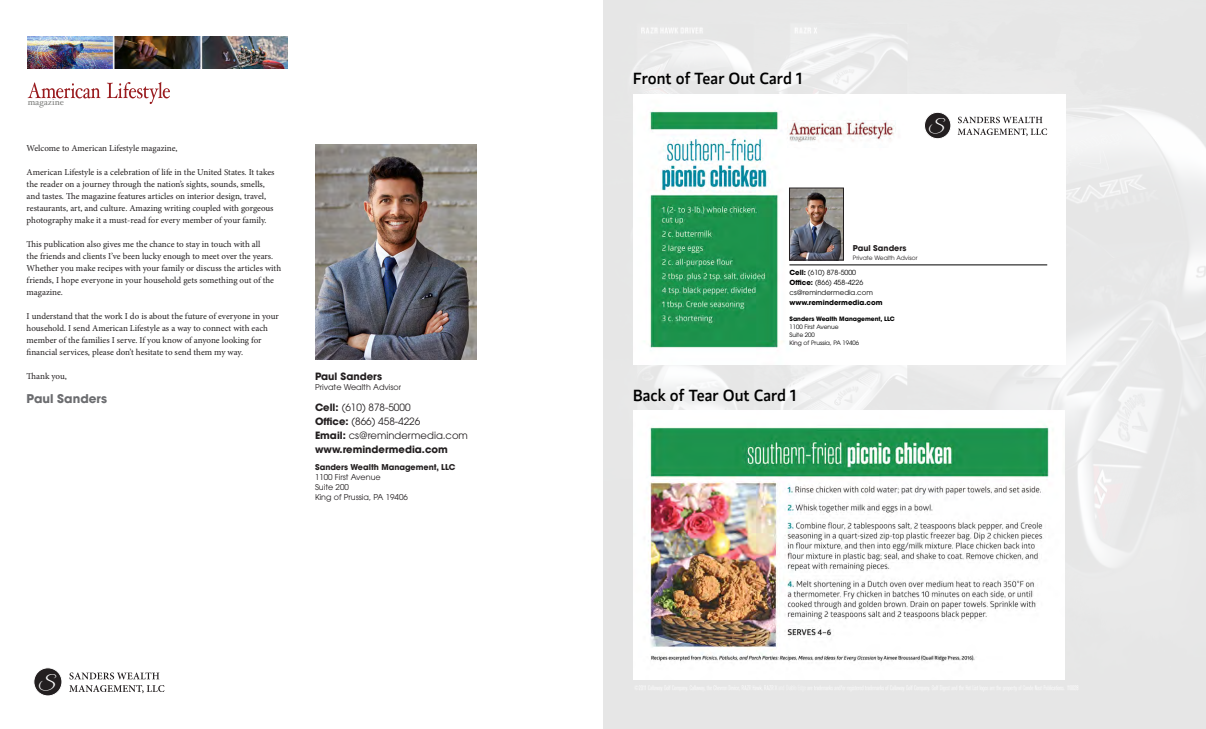
<style>
.page{position:relative;width:1206px;height:729px;background:#fff}
.page>*{position:absolute;margin:0;border:0;box-sizing:border-box;transform-origin:0 0}
.t1{font:18.3px "Great Vibes";color:#fff}
.t2{font:17.2px "Great Vibes";color:#fff}
.t3{font:500 16px "MS Gloriola II Std";color:#000}
.t4{font:700 12px "ITC Avant Garde Std";color:#6c6d70}
.t5{font:10px/14px "ITC Avant Garde Std";color:#231f20}
.t6{font:700 10px "ITC Avant Garde Std";color:#231f20}
.t7{font:9.1px "Hoefler Text";color:#7d7e7c}
.t8{font:9px/12px "Minion Pro";letter-spacing:-.005em;color:#231f20}
.t9{font:8px/10px "ITC Avant Garde Std";color:#231f20}
.t10{font:700 8px "ITC Avant Garde Std";color:#231f20}
.t11{font:7px/10px "ITC Avant Garde Std";color:#000}
.t12{font:700 7px "ITC Avant Garde Std";color:#000}
.t13{font:6px/8px "ITC Avant Garde Std";color:#000}
.t14{font:700 6px "ITC Avant Garde Std";color:#000}
.t15{font:6px "ITC Avant Garde Std";color:#231f20}
.s1{font-weight:700}
</style>
<div class="page">
<img style="left:638px;top:420px;width:427px;height:250px">
<img style="left:633px;top:101px;width:415px;height:263px">
<div style="left:924px;top:112px;width:27px;height:27px;background:#231f20;border-radius:50%"></div>
<div style="left:924px;top:112px;width:27px;height:27px;border:1px solid #fff;border-radius:50%"></div>
<svg style="left:958px;top:117px;width:89px;height:19px"></svg>
<hr style="left:789px;top:265px;width:258px;height:1px;background:#000">
<img style="left:791px;top:190px;width:51px;height:68px">
<div style="left:789px;top:188px;width:55px;height:72px;border:1px solid #231f20"></div>
<img style="left:787px;top:120px;width:108px;height:28px">
<svg style="left:28px;top:82px;width:72px;height:16px"></svg>
<svg style="left:107px;top:82px;width:63px;height:22px"></svg>
<img style="left:27px;top:37px;width:260px;height:31px">
<div style="left:34px;top:668px;width:28px;height:28px;background:#231f20;border-radius:50%"></div>
<div style="left:34px;top:668px;width:28px;height:28px;border:1px solid #fff;border-radius:50%"></div>
<svg style="left:69px;top:685px;width:95px;height:8px"></svg>
<svg style="left:69px;top:672px;width:90px;height:7px"></svg>
<img style="left:315px;top:144px;width:162px;height:216px">
<p class="t7" style="left:28px;top:97px;width:38px">magazine</p>
<p class="t8" style="left:27px;top:142px;width:152px">Welcome to American Lifestyle magazine,</p>
<p class="t8" style="left:27px;top:166px;width:249px">American Lifestyle is a celebration of life in the United States. It takes the reader on a journey through the nation’s sights, sounds, smells, and tastes. The magazine features articles on interior design, travel, restaurants, art, and culture. Amazing writing coupled with gorgeous photography make it a must-read for every member of your family.</p>
<p class="t8" style="left:27px;top:238px;width:256px">This publication also gives me the chance to stay in touch with all<br>the friends and clients I’ve been lucky enough to meet over the years.<br>Whether you make recipes with your family or discuss the articles with friends, I hope everyone in your household gets something out of the magazine.</p>
<p class="t8" style="left:27px;top:310px;width:254px">I understand that the work I do is about the future of everyone in your household. I send American Lifestyle as a way to connect with each member of the families I serve. If you know of anyone looking for financial services, please don’t hesitate to send them my way.</p>
<p class="t8" style="left:27px;top:370px;width:42px">Thank you,</p>
<h3 class="t4" style="left:27px;top:390px;width:82px">Paul Sanders</h3>
<p class="t6" style="left:315px;top:369px;width:69px">Paul Sanders</p>
<p class="t9" style="left:315px;top:382px;width:88px">Private Wealth Advisor</p>
<p class="t5" style="left:315px;top:400px;width:154px"><span class="s1">Cell:</span> (610) 878-5000<br><span class="s1">Office:</span> (866) 458-4226<br><span class="s1">Email:</span> cs@remindermedia.com <span class="s1">www.remindermedia.com</span></p>
<p class="t10" style="left:315px;top:461px;width:142px">Sanders Wealth Management, LLC</p>
<p class="t9" style="left:315px;top:472px;width:94px">1100 First Avenue<br>Suite 200<br>King of Prussia, PA 19406</p>
<h1 class="t1" style="left:39px;top:673px;width:18px">S</h1>
<h3 class="t3" style="left:633px;top:68px;width:170px">Front of Tear Out Card 1</h3>
<h2 class="t2" style="left:929px;top:118px;width:17px">S</h2>
<p class="t10" style="left:853px;top:243px;width:55px">Paul Sanders</p>
<p class="t15" style="left:853px;top:254px;width:66px">Private Wealth Advisor</p>
<p class="t11" style="left:789px;top:267px;width:85px"><span class="s1">Cell:</span> (610) 878-5000<br><span class="s1">Office:</span> (866) 458-4226 cs@remindermedia.com</p>
<p class="t12" style="left:789px;top:298px;width:95px">www.remindermedia.com</p>
<p class="t14" style="left:789px;top:315px;width:107px">Sanders Wealth Management, LLC</p>
<p class="t13" style="left:789px;top:323px;width:71px">1100 First Avenue<br>Suite 200<br>King of Prussia, PA 19406</p>
<h3 class="t3" style="left:633px;top:384px;width:164px">Back of Tear Out Card 1</h3>
</div>
